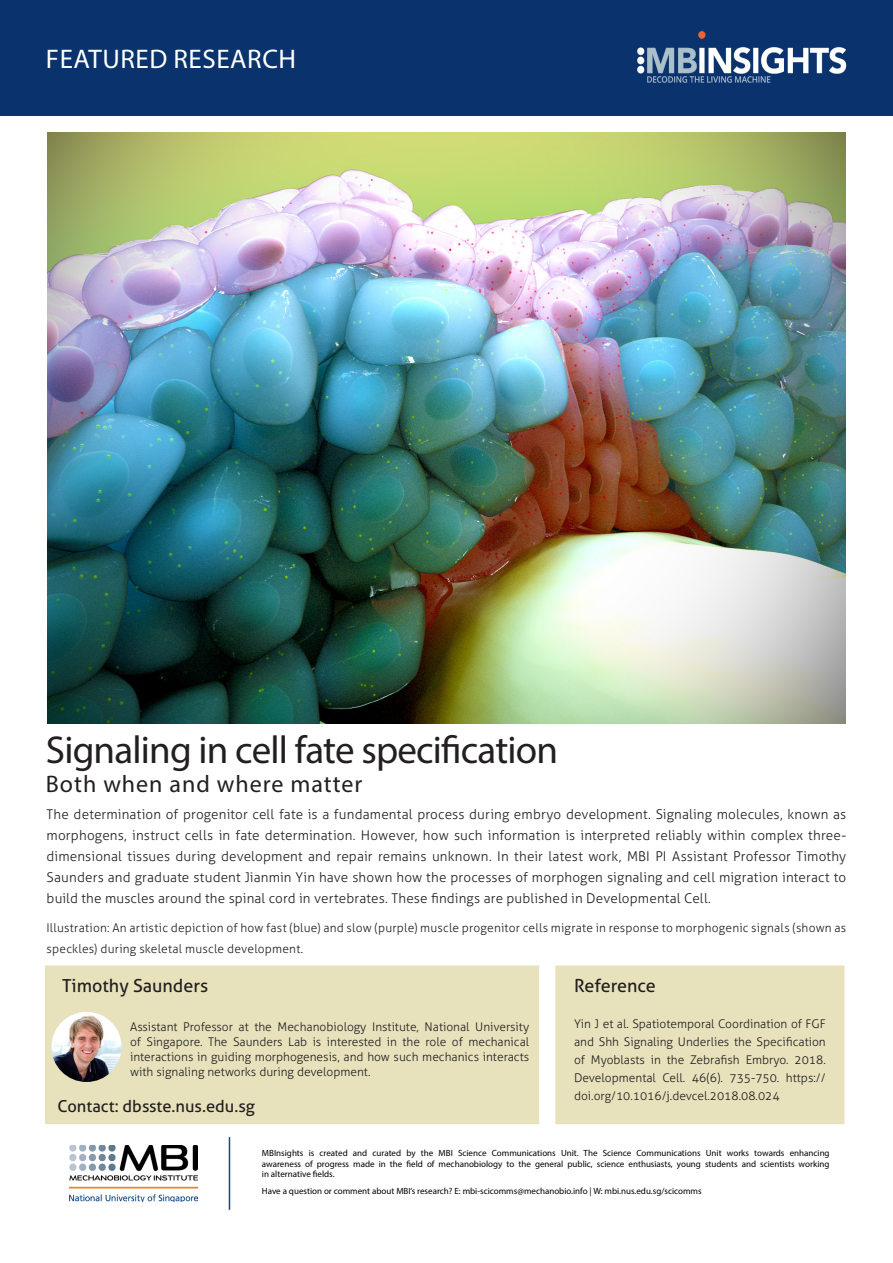
<style>
.page{position:relative;width:893px;height:1263px;background:#fff}
.page>*{position:absolute;margin:0;border:0;box-sizing:border-box;transform-origin:0 0}
.t1{font:39px "Myriad Pro";letter-spacing:-.02em;color:#231f20}
.t2{font:27px "Myriad Pro";letter-spacing:.02em;color:#fff}
.t3{font:24px "Myriad Pro";letter-spacing:.04em;color:#231f20}
.t4{font:18px "Aller";color:#231f20}
.t5{font:16.5px "Aller";color:#231f20}
.t6{font:300 13.5px/21px "Aller";letter-spacing:.01em;color:#231f20;text-align:justify}
.t7{font:300 12px/18px "Aller";letter-spacing:.015em;color:#231f20;text-align:justify}
.t8{font:9px/10.5px "Myriad Pro";color:#000;text-align:justify}
</style>
<div class="page">
<img style="left:69px;top:1145px;width:128px;height:57px">
<div style="left:0;top:0;width:893px;height:116px;background:#0a336e"></div>
<img style="left:637px;top:31px;width:210px;height:52px">
<hr style="left:229px;top:1137px;width:1px;height:73px;background:#253f8e">
<div style="left:45px;top:965px;width:494px;height:159px;background:#e7e2bc;border:2px solid #e7e2bc"></div>
<img style="left:51px;top:1012px;width:71px;height:70px;border-radius:35px">
<div style="left:555px;top:965px;width:289px;height:159px;background:#e7e2bc;border:2px solid #e7e2bc"></div>
<img style="left:48px;top:133px;width:797px;height:590px">
<h2 class="t2" style="left:46px;top:42px;width:252px">FEATURED RESEARCH</h2>
<p class="t1" style="left:46px;top:726px;width:514px">Signaling in cell fate specification</p>
<p class="t3" style="left:46px;top:769px;width:318px">Both when and where matter</p>
<p class="t6" style="left:47px;top:804px;width:801px">The determination of progenitor cell fate is a fundamental process during embryo development. Signaling molecules, known as morphogens, instruct cells in fate determination. However, how such information is interpreted reliably within complex three&shy;dimensional tissues during development and repair remains unknown. In their latest work, MBI PI Assistant Professor Timothy Saunders and graduate student Jianmin Yin have shown how the processes of morphogen signaling and cell migration interact to build the muscles around the spinal cord in vertebrates. These findings are published in Developmental Cell.</p>
<p class="t7" style="left:47px;top:918px;width:801px;line-height:21px">Illustration: An artistic depiction of how fast (blue) and slow (purple) muscle progenitor cells migrate in response to morphogenic signals (shown as speckles) during skeletal muscle development.</p>
<p class="t4" style="left:62px;top:974px;width:148px">Timothy Saunders</p>
<p class="t7" style="left:130px;top:1019px;width:401px;line-height:15px">Assistant Professor at the Mechanobiology Institute, National University of Singapore. The Saunders Lab is interested in the role of mechanical interactions in guiding morphogenesis, and how such mechanics interacts with signaling networks during development.</p>
<p class="t5" style="left:57px;top:1096px;width:199px">Contact: dbsste.nus.edu.sg</p>
<p class="t4" style="left:574px;top:974px;width:83px">Reference</p>
<p class="t7" style="left:574px;top:1014px;width:253px">Yin J et al. Spatiotemporal Coordination of FGF and Shh Signaling Underlies the Specification of Myoblasts in the Zebrafish Embryo. 2018.<br>Developmental Cell. 46(6). 735-750. https:// doi.org/10.1016/j.devcel.2018.08.024</p>
<p class="t8" style="left:262px;top:1147px;width:569px">MBInsights is created and curated by the MBI Science Communications Unit. The Science Communications Unit works towards enhancing awareness of progress made in the field of mechanobiology to the general public, science enthusiasts, young students and scientists working in alternative fields.</p>
<p class="t8" style="left:262px;top:1185px;width:441px">Have a question or comment about MBI’s research? E: mbi-scicomms@mechanobio.info | W: mbi.nus.edu.sg/scicomms</p>
</div>
